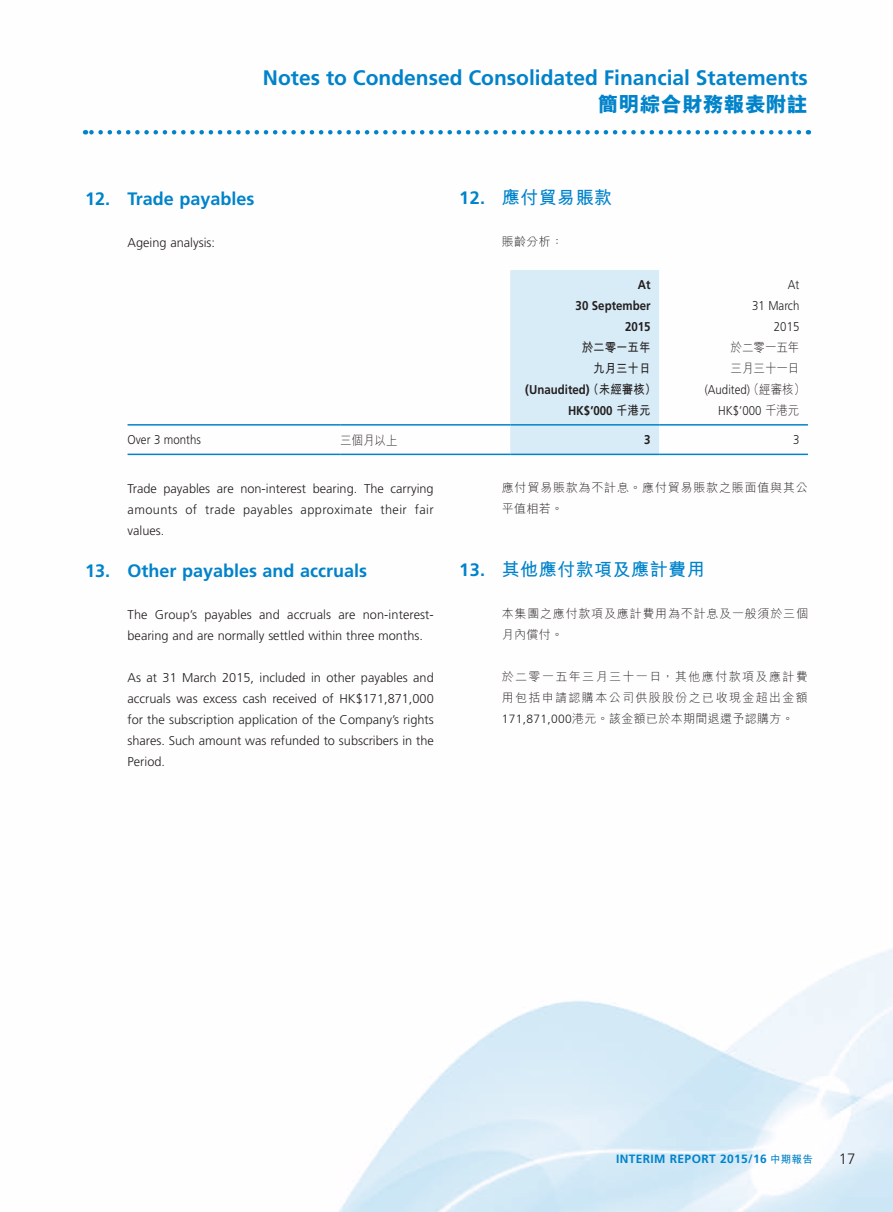
<style>
.page{position:relative;width:893px;height:1212px;background:#fff}
.page>*{position:absolute;margin:0;border:0;box-sizing:border-box;transform-origin:0 0}
.t1{font:700 21px "Frutiger LT Std";color:#0083ca}
.t2{font:800 21px "M Hei HK";color:#0083ca}
.t3{font:700 18px "Frutiger LT Std";color:#0083ca}
.t4{font:700 18px "M Hei HK";letter-spacing:.03em;color:#0083ca}
.t5{font:300 15px "Frutiger LT Std";color:#231f20}
.t6{font:300 12.75px/21px "Frutiger LT Std";color:#231f20;text-align:justify}
.t7{font:300 12.75px/21px "Frutiger LT Std";color:#231f20;text-align:right;scale:.9 1}
.t8{font:700 12.75px/21px "Frutiger LT Std";color:#231f20;text-align:right;scale:.9 1}
.t9{font:300 12.75px/21px "M Hei HK";color:#231f20;scale:.9 1}
.t10{font:700 12.75px/21px "M Hei HK";color:#231f20;text-align:right;scale:.9 1}
.t11{font:300 12px/21px "M Hei HK";letter-spacing:.065em;color:#231f20}
.t12{font:700 12px "Frutiger LT Std";letter-spacing:.03em;color:#0083ca}
.s1{font-family:"Frutiger LT Std"}
.s2{font-family:"M Hei HK"}
.s3{font-family:"M Hei HK";font-size:10.5px}
</style>
<div class="page">
<img style="left:82px;top:130px;width:811px;height:1082px">
<svg style="left:85px;top:130px;width:714px;height:4px"></svg>
<div style="left:510px;top:270px;width:149px;height:184px;background:#d8ecf7"></div>
<hr style="left:128px;top:424px;width:212px;height:2px;background:#0083ca">
<hr style="left:340px;top:424px;width:170px;height:2px;background:#0083ca">
<hr style="left:510px;top:424px;width:149px;height:2px;background:#0083ca">
<hr style="left:659px;top:424px;width:149px;height:2px;background:#0083ca">
<hr style="left:128px;top:454px;width:212px;height:1px;background:#0083ca">
<hr style="left:340px;top:454px;width:170px;height:1px;background:#0083ca">
<hr style="left:510px;top:454px;width:149px;height:1px;background:#0083ca">
<hr style="left:659px;top:454px;width:149px;height:1px;background:#0083ca">
<h1 class="t1" style="left:263px;top:66px;width:546px">Notes to Condensed Consolidated Financial Statements</h1>
<h1 class="t2" style="left:598px;top:91px;width:211px">簡明綜合財務報表附註</h1>
<h2 class="t3" style="left:85px;top:188px;width:171px">12. Trade payables</h2>
<p class="t6" style="left:128px;top:232px;width:89px">Ageing analysis:</p>
<h2 class="t4" style="left:459px;top:184px;width:155px"><span class="s1">12.</span> 應付貿易賬款</h2>
<p class="t11" style="left:502px;top:231px;width:63px">賬齡分析：</p>
<p class="t8" style="left:576px;top:274px;width:85px">At<br>30 September</p>
<p class="t7" style="left:752px;top:274px;width:54px">At<br>31 March</p>
<p class="t8" style="left:625px;top:316px;width:30px">2015</p>
<p class="t7" style="left:774px;top:316px;width:30px">2015</p>
<p class="t10" style="left:582px;top:336px;width:78px">於二零一五年九月三十日</p>
<p class="t9" style="left:731px;top:337px;width:78px">於二零一五年三月三十一日</p>
<p class="t8" style="left:525px;top:380px;width:147px">(Unaudited) <span class="s2">（未經審核）</span></p>
<p class="t7" style="left:705px;top:380px;width:113px">(Audited)<span class="s2">（經審核）</span></p>
<p class="t8" style="left:568px;top:401px;width:93px">HK$’000 <span class="s2">千港元</span></p>
<p class="t7" style="left:718px;top:401px;width:92px">HK$’000 <span class="s2">千港元</span></p>
<p class="t7" style="left:128px;top:430px;width:83px">Over 3 months</p>
<p class="t9" style="left:340px;top:429px;width:65px">三個月以上</p>
<p class="t8" style="left:644px;top:429px;width:9px">3</p>
<p class="t7" style="left:793px;top:430px;width:9px">3</p>
<p class="t6" style="left:128px;top:478px;width:308px">Trade payables are non-interest bearing. The carrying amounts of trade payables approximate their fair values.</p>
<h2 class="t3" style="left:85px;top:560px;width:284px">13. Other payables and accruals</h2>
<p class="t6" style="left:128px;top:604px;width:308px">The Group’s payables and accruals are non-interest&shy;bearing and are normally settled within three months.</p>
<p class="t6" style="left:128px;top:667px;width:308px">As at 31 March 2015, included in other payables and accruals was excess cash received of HK$171,871,000 for the subscription application of the Company’s rights shares. Such amount was refunded to subscribers in the Period.</p>
<p class="t11" style="left:502px;top:477px;width:308px">應付貿易賬款為不計息。應付貿易賬款之賬面值與其公平值相若。</p>
<h2 class="t4" style="left:459px;top:556px;width:247px"><span class="s1">13.</span> 其他應付款項及應計費用</h2>
<p class="t11" style="left:502px;top:603px;width:308px">本集團之應付款項及應計費用為不計息及一般須於三個月內償付。</p>
<p class="t11" style="left:502px;top:666px;width:308px;text-align:justify">於二零一五年三月三十一日，其他應付款項及應計費用包括申請認購本公司供股股份之已收現金超出金額<span class="s1">171,871,000</span>港元。該金額已於本期間退還予認購方。</p>
<p class="t12" style="left:616px;top:1151px;width:198px">INTERIM REPORT 2015/16 <span class="s3">中期報告</span></p>
<p class="t5" style="left:839px;top:1150px;width:18px">17</p>
</div>
